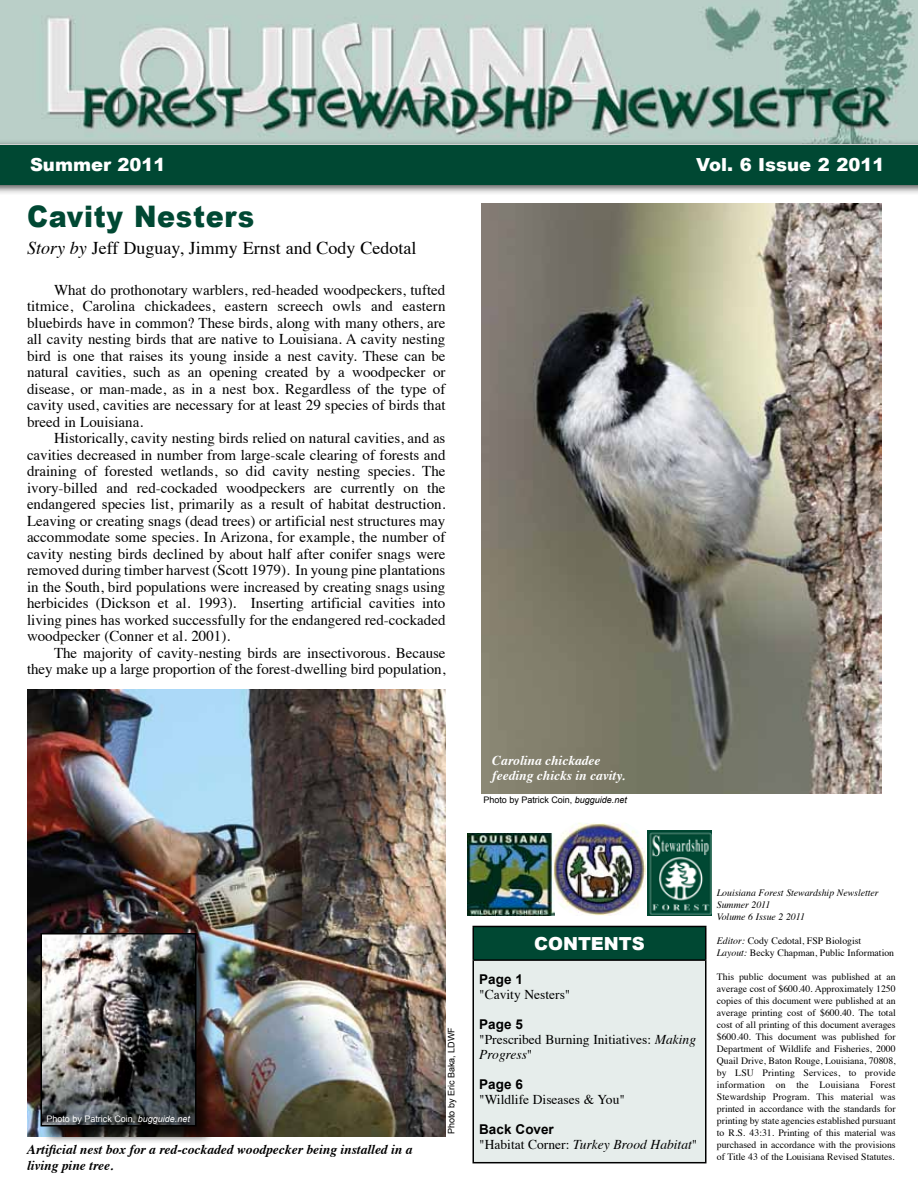
<style>
.page{position:relative;width:918px;height:1188px;background:#fff}
.page>*{position:absolute;margin:0;border:0;box-sizing:border-box;transform-origin:0 0}
.t1{font:900 29.7px "Arial";letter-spacing:.025em;color:#004833;scale:.91 1}
.t2{font:18px "Times";color:#000}
.t3{font:900 18px "Arial";color:#fff}
.t4{font:15px/16.5px "Times";letter-spacing:-.005em;color:#000;text-align:justify}
.t5{font:13.5px/15px "Times";color:#000}
.t6{font:italic 700 13.5px/16.2px "Times";color:#000}
.t7{font:italic 700 13.5px/15px "Times";color:#fff}
.t8{font:italic 13.5px "Times";color:#000}
.t9{font:700 13.5px "Arial";color:#000}
.t10{font:9.75px/12px "Times";color:#000}
.t11{font:italic 9.75px/12px "Times";color:#000}
.t12{font:9px "Arial";color:#000}
.t13{font:9px "Arial";color:#fff}
.s1{font-style:italic}
.s2{font-style:normal}
</style>
<div class="page">
<img style="left:0;top:0;width:918px;height:139px">
<div style="left:473px;top:926px;width:233px;height:34px;background:#004833"></div>
<div style="left:473px;top:960px;width:233px;height:203px;background:#e6edeb"></div>
<hr style="left:472px;top:926px;width:234px;height:1px;background:#000">
<hr style="left:472px;top:927px;width:2px;height:32px;background:#000">
<hr style="left:705px;top:927px;width:1px;height:32px;background:#000">
<hr style="left:472px;top:959px;width:234px;height:2px;background:#000">
<hr style="left:472px;top:961px;width:2px;height:201px;background:#000">
<hr style="left:705px;top:961px;width:1px;height:201px;background:#000">
<hr style="left:472px;top:1162px;width:234px;height:1px;background:#000">
<img style="left:467px;top:833px;width:86px;height:83px">
<img style="left:648px;top:831px;width:63px;height:85px">
<img style="left:553px;top:823px;width:93px;height:93px">
<div style="left:0;top:139px;width:918px;height:57px;background:#000;opacity:.75"></div>
<div style="left:0;top:145px;width:918px;height:39px;background:#004833"></div>
<img style="left:27px;top:689px;width:419px;height:448px">
<img style="left:482px;top:203px;width:399px;height:590px">
<div style="left:42px;top:934px;width:172px;height:210px;background:#000;opacity:.75"></div>
<img style="left:43px;top:936px;width:150px;height:187px">
<div style="left:40px;top:933px;width:156px;height:193px;border:2px solid #000"></div>
<p class="t3" style="left:30px;top:155px;width:137px">Summer 2011</p>
<p class="t3" style="left:696px;top:154px;width:190px">Vol. 6 Issue 2 2011</p>
<h1 class="t1" style="left:27px;top:199px;width:251px">Cavity Nesters</h1>
<p class="t2" style="left:27px;top:231px;width:391px"><span class="s1">Story by</span> Jeff Duguay, Jimmy Ernst and Cody Cedotal</p>
<p class="t4" style="left:27px;top:280px;width:420px;text-indent:27px">What do prothonotary warblers, red-headed woodpeckers, tufted titmice, Carolina chickadees, eastern screech owls and eastern bluebirds have in common? These birds, along with many others, are all cavity nesting birds that are native to Louisiana. A cavity nesting bird is one that raises its young inside a nest cavity. These can be natural cavities, such as an opening created by a woodpecker or disease, or man-made, as in a nest box. Regardless of the type of cavity used, cavities are necessary for at least 29 species of birds that breed in Louisiana.</p>
<p class="t4" style="left:27px;top:429px;width:420px;text-indent:27px">Historically, cavity nesting birds relied on natural cavities, and as cavities decreased in number from large-scale clearing of forests and draining of forested wetlands, so did cavity nesting species. The ivory-billed and red-cockaded woodpeckers are currently on the endangered species list, primarily as a result of habitat destruction.<br>Leaving or creating snags (dead trees) or artificial nest structures may accommodate some species. In Arizona, for example, the number of cavity nesting birds declined by about half after conifer snags were removed during timber harvest (Scott 1979). In young pine plantations in the South, bird populations were increased by creating snags using herbicides (Dickson et al. 1993). Inserting artificial cavities into living pines has worked successfully for the endangered red-cockaded woodpecker (Conner et al. 2001).</p>
<p class="t4" style="left:27px;top:643px;width:420px;text-align:right">The majority of cavity-nesting birds are insectivorous. Because they make up a large proportion of the forest-dwelling bird population,</p>
<p class="t7" style="left:492px;top:752px;width:134px">Carolina chickadee feeding chicks in cavity.</p>
<p class="t12" style="left:483px;top:794px;width:145px">Photo by Patrick Coin, <span class="s1">bugguide.net</span></p>
<p class="t13" style="left:46px;top:1113px;width:145px">Photo by Patrick Coin, <span class="s1">bugguide.net</span></p>
<p class="t6" style="left:27px;top:1140px;width:387px">Artificial nest box for a red-cockaded woodpecker being installed in a living pine tree.</p>
<p class="t12" style="left:446px;top:1134px;width:109px;rotate:-90deg">Photo by Eric Baka, LDWF</p>
<p class="t3" style="left:534px;top:933px;width:112px">Contents</p>
<p class="t9" style="left:479px;top:970px;width:45px">Page 1</p>
<p class="t5" style="left:479px;top:986px;width:93px">"Cavity Nesters"</p>
<p class="t9" style="left:479px;top:1015px;width:45px">Page 5</p>
<p class="t5" style="left:479px;top:1031px;width:218px">"Prescribed Burning Initiatives: <span class="s1">Making<br>Progress</span>"</p>
<p class="t9" style="left:479px;top:1075px;width:45px">Page 6</p>
<p class="t5" style="left:479px;top:1091px;width:147px">"Wildlife Diseases &amp; You"</p>
<p class="t9" style="left:479px;top:1120px;width:76px">Back Cover</p>
<p class="t8" style="left:479px;top:1133px;width:220px"><span class="s2">"Habitat Corner:</span> Turkey Brood Habitat<span class="s2">"</span></p>
<p class="t11" style="left:717px;top:886px;width:163px">Louisiana Forest Stewardship Newsletter<br>Summer 2011<br>Volume 6 Issue 2 2011</p>
<p class="t10" style="left:717px;top:934px;width:179px"><span class="s1">Editor:</span> Cody Cedotal, FSP Biologist<br><span class="s1">Layout:</span> Becky Chapman, Public Information</p>
<p class="t10" style="left:717px;top:970px;width:180px;text-align:justify">This public document was published at an average cost of $600.40. Approximately 1250 copies of this document were published at an average printing cost of $600.40. The total cost of all printing of this document averages $600.40. This document was published for Department of Wildlife and Fisheries, 2000<br>Quail Drive, Baton Rouge, Louisiana, 70808, by LSU Printing Services, to provide information on the Louisiana Forest Stewardship Program. This material was printed in accordance with the standards for printing by state agencies established pursuant to R.S. 43:31. Printing of this material was purchased in accordance with the provisions of Title 43 of the Louisiana Revised Statutes.</p>
</div>
